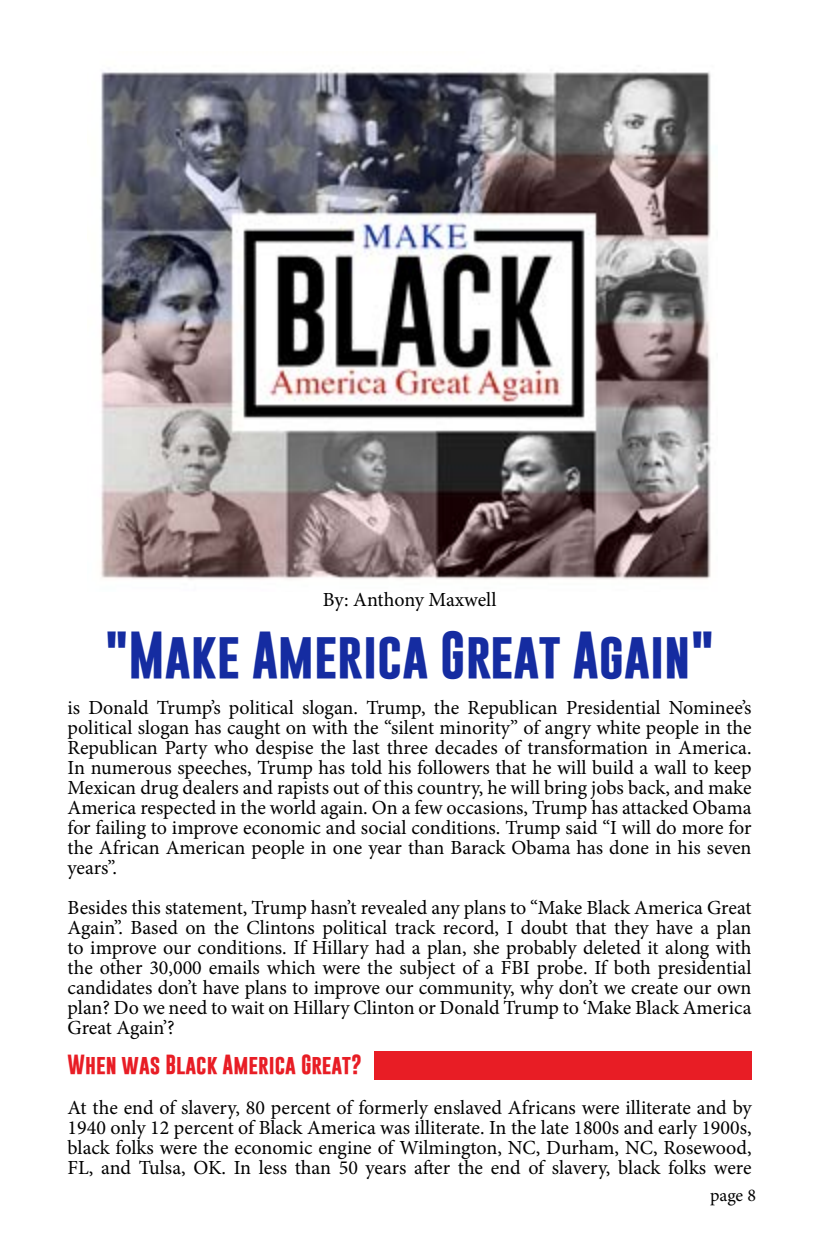
<style>
.page{position:relative;width:828px;height:1260px;background:#fff}
.page>*{position:absolute;margin:0;border:0;box-sizing:border-box;transform-origin:0 0}
.t1{font:700 48px "Gobold";color:#152ca1}
.t2{font:20px/20px "Minion Pro";letter-spacing:-.005em;color:#000;text-align:justify}
.t3{font:700 20px "Gobold";color:#e81d25}
.t4{font:18px "Minion Pro";color:#000}
</style>
<div class="page">
<img style="left:100px;top:69px;width:611px;height:511px">
<div style="left:374px;top:1051px;width:378px;height:29px;background:#e81d25"></div>
<p class="t2" style="left:323px;top:590px;width:175px">By: Anthony Maxwell</p>
<h1 class="t1" style="left:105px;top:624px;width:611px">"Make America Great Again"</h1>
<p class="t2" style="left:68px;top:698px;width:686px">is Donald Trump’s political slogan. Trump, the Republican Presidential Nominee’s political slogan has caught on with the “silent minority” of angry white people in the Republican Party who despise the last three decades of transformation in America.<br>In numerous speeches, Trump has told his followers that he will build a wall to keep Mexican drug dealers and rapists out of this country, he will bring jobs back, and make America respected in the world again. On a few occasions, Trump has attacked Obama for failing to improve economic and social conditions. Trump said “I will do more for the African American people in one year than Barack Obama has done in his seven years”.</p>
<p class="t2" style="left:68px;top:898px;width:686px">Besides this statement, Trump hasn’t revealed any plans to “Make Black America Great Again”. Based on the Clintons political track record, I doubt that they have a plan to improve our conditions. If Hillary had a plan, she probably deleted it along with the other 30,000 emails which were the subject of a FBI probe. If both presidential candidates don’t have plans to improve our community, why don’t we create our own plan? Do we need to wait on Hillary Clinton or Donald Trump to ‘Make Black America Great Again’?</p>
<p class="t3" style="left:68px;top:1052px;width:296px">When was Black America Great?</p>
<p class="t2" style="left:68px;top:1098px;width:686px">At the end of slavery, 80 percent of formerly enslaved Africans were illiterate and by 1940 only 12 percent of Black America was illiterate. In the late 1800s and early 1900s, black folks were the economic engine of Wilmington, NC, Durham, NC, Rosewood, FL, and Tulsa, OK. In less than 50 years after the end of slavery, black folks were</p>
<p class="t4" style="left:710px;top:1184px;width:47px">page 8</p>
</div>
